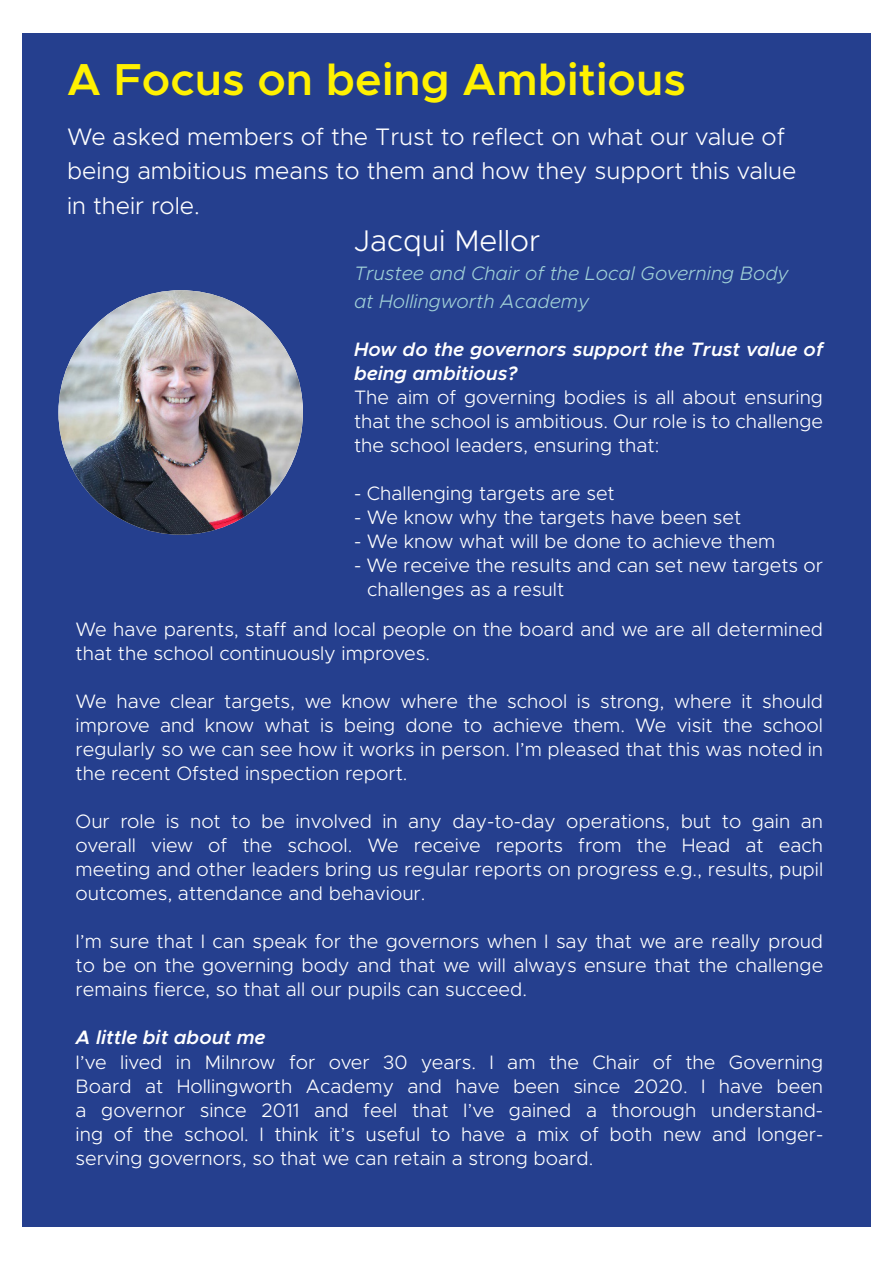
<style>
.page{position:relative;width:893px;height:1263px;background:#fff}
.page>*{position:absolute;margin:0;border:0;box-sizing:border-box;transform-origin:0 0}
.t1{font:600 45px "Metropolis";color:#fff101}
.t2{font:300 30px "Metropolis";color:#fff}
.t3{font:300 24px/34.5px "Metropolis";color:#fff}
.t4{font:300 19.5px/24px "Metropolis";color:#fff;text-align:justify}
.t5{font:italic 600 19.5px/24px "Metropolis";color:#fff}
.t6{font:italic 300 19.5px "Metropolis";color:#a0d0d7}
</style>
<div class="page">
<div style="left:22px;top:34px;width:849px;height:1193px;background:#253f8e"></div>
<img style="left:58px;top:290px;width:245px;height:245px;border-radius:122px">
<p class="t1" style="left:67px;top:51px;width:620px">A Focus on being Ambitious</p>
<p class="t3" style="left:67px;top:119px;width:731px">We asked members of the Trust to reflect on what our value of being ambitious means to them and how they support this value in their role.</p>
<p class="t2" style="left:354px;top:222px;width:188px">Jacqui Mellor</p>
<p class="t6" style="left:354px;top:261px;width:437px">Trustee and Chair of the Local Governing Body</p>
<p class="t6" style="left:354px;top:290px;width:237px">at Hollingworth Academy</p>
<p class="t5" style="left:354px;top:337px;width:471px">How do the governors support the Trust value of being ambitious?</p>
<p class="t4" style="left:354px;top:385px;width:471px">The aim of governing bodies is all about ensuring that the school is ambitious. Our role is to challenge the school leaders, ensuring that:</p>
<p class="t4" style="left:354px;top:481px;width:262px">- Challenging targets are set</p>
<p class="t4" style="left:354px;top:505px;width:389px">- We know why the targets have been set</p>
<p class="t4" style="left:354px;top:529px;width:423px">- We know what will be done to achieve them</p>
<p class="t4" style="left:367px;top:553px;width:458px;text-indent:-13px">- We receive the results and can set new targets or challenges as a result</p>
<p class="t4" style="left:76px;top:618px;width:749px">We have parents, staff and local people on the board and we are all determined that the school continuously improves.</p>
<p class="t4" style="left:76px;top:690px;width:749px">We have clear targets, we know where the school is strong, where it should improve and know what is being done to achieve them. We visit the school regularly so we can see how it works in person. I’m pleased that this was noted in the recent Ofsted inspection report.</p>
<p class="t4" style="left:76px;top:810px;width:749px">Our role is not to be involved in any day-to-day operations, but to gain an overall view of the school. We receive reports from the Head at each meeting and other leaders bring us regular reports on progress e.g., results, pupil outcomes, attendance and behaviour.</p>
<p class="t4" style="left:76px;top:930px;width:749px">I’m sure that I can speak for the governors when I say that we are really proud to be on the governing body and that we will always ensure that the challenge remains fierce, so that all our pupils can succeed.</p>
<p class="t5" style="left:76px;top:1026px;width:191px">A little bit about me</p>
<p class="t4" style="left:76px;top:1050px;width:749px">I’ve lived in Milnrow for over 30 years. I am the Chair of the Governing Board at Hollingworth Academy and have been since 2020. I have been a governor since 2011 and feel that I’ve gained a thorough understand&shy;ing of the school. I think it’s useful to have a mix of both new and longer&shy;serving governors, so that we can retain a strong board.</p>
</div>
